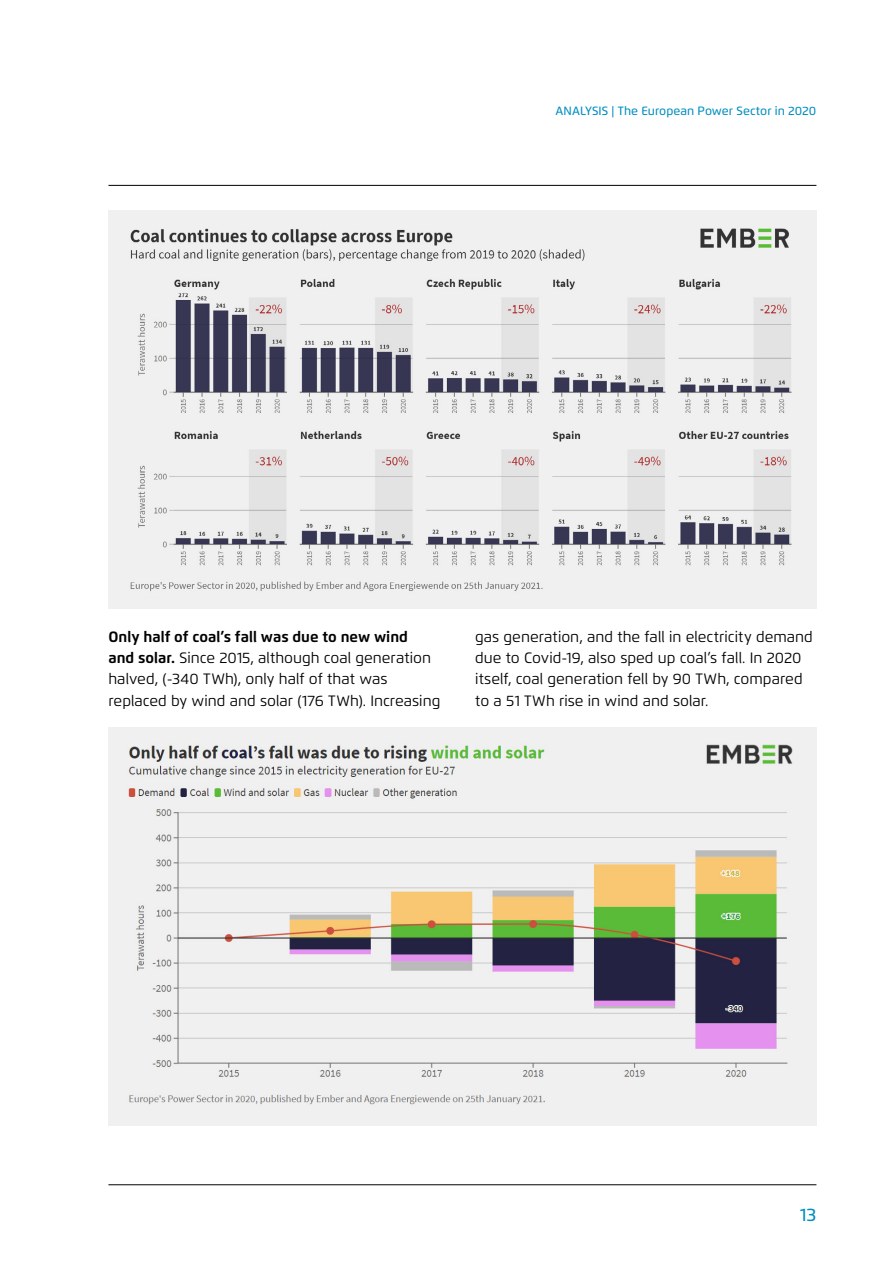
<style>
.page{position:relative;width:893px;height:1263px;background:#fff}
.page>*{position:absolute;margin:0;border:0;box-sizing:border-box;transform-origin:0 0}
.t1{font:500 18px "Flexo";color:#008ec1}
.t2{font:15px/21.5px "Flexo";color:#000}
.t3{font:500 12px "Flexo";letter-spacing:.005em;color:#008ec1}
.s1{font-weight:700}
</style>
<div class="page">
<hr style="left:108px;top:1184px;width:708px;height:1px;background:#000">
<hr style="left:108px;top:185px;width:708px;height:1px;background:#000">
<div style="left:108px;top:727px;width:708px;height:398px;background:#f0f0f0"></div>
<img style="left:128px;top:744px;width:665px;height:361px">
<div style="left:108px;top:210px;width:708px;height:399px;background:#f0f0f0"></div>
<img style="left:130px;top:228px;width:662px;height:363px">
<p class="t3" style="left:555px;top:103px;width:262px">ANALYSIS | The European Power Sector in 2020</p>
<p class="t2" style="left:108px;top:626px;width:333px"><span class="s1">Only half of coal’s fall was due to new wind<br>and solar.</span> Since 2015, although coal generation halved, (-340 TWh), only half of that was replaced by wind and solar (176 TWh). Increasing</p>
<p class="t2" style="left:475px;top:626px;width:339px">gas generation, and the fall in electricity demand due to Covid-19, also sped up coal’s fall. In 2020 itself, coal generation fell by 90 TWh, compared to a 51 TWh rise in wind and solar.</p>
<p class="t1" style="left:800px;top:1203px;width:18px">13</p>
</div>
